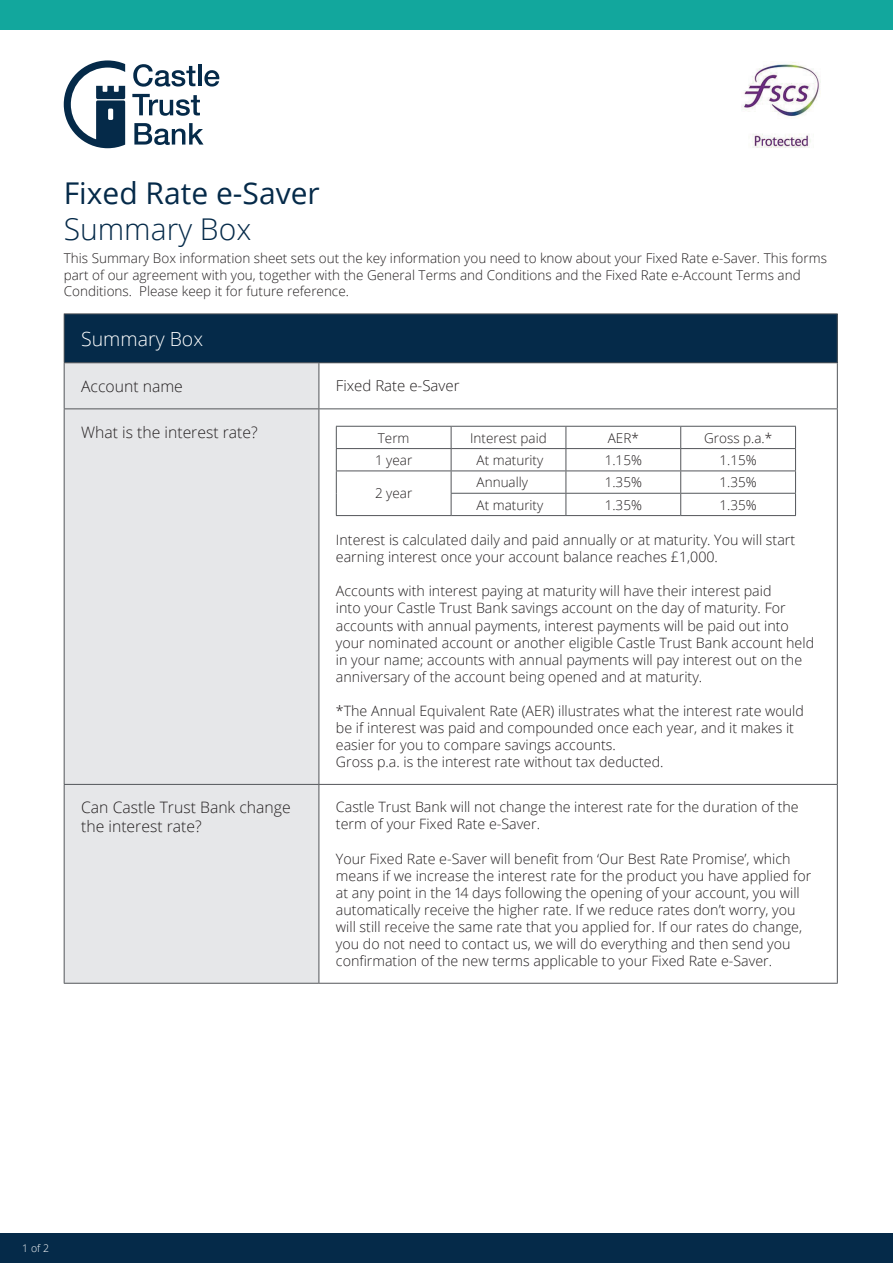
<style>
.page{position:relative;width:893px;height:1263px;background:#fff}
.page>*{position:absolute;margin:0;border:0;box-sizing:border-box;transform-origin:0 0}
.ParaStyle01-Leading{font:30px "Open Sans";color:#052a49}
.ParaStyle01-Leading-2{font:300 30px "Open Sans";color:#052a49}
.t1{font:300 19.5px "Open Sans";color:#fff}
.t2{font:300 15.75px/18.9px "Open Sans";color:#231f20}
.t3{font:300 15px "Open Sans";color:#231f20}
.t4{font:300 14.25px/17.1px "Open Sans";color:#231f20}
.t5{font:300 13.5px/16.2px "Open Sans";color:#231f20}
.t6{font:300 10.5px "Open Sans";color:#fff}
</style>
<div class="page">
<div style="left:0;top:0;width:893px;height:30px;background:#12a79d"></div>
<div style="left:0;top:1233px;width:893px;height:30px;background:#052a49"></div>
<svg style="left:64px;top:61px;width:61px;height:87px"></svg>
<svg style="left:133px;top:64px;width:62px;height:23px"></svg>
<hr style="left:198px;top:65px;width:3px;height:21px;background:#052a49">
<svg style="left:204px;top:70px;width:15px;height:17px"></svg>
<svg style="left:132px;top:94px;width:68px;height:22px"></svg>
<svg style="left:134px;top:123px;width:70px;height:22px"></svg>
<div style="left:64px;top:314px;width:773px;height:49px;background:#052a49"></div>
<div style="left:65px;top:363px;width:254px;height:620px;background:#e6e7e9"></div>
<hr style="left:64px;top:313px;width:255px;height:1px;background:#53565a">
<hr style="left:64px;top:314px;width:1px;height:48px;background:#53565a">
<hr style="left:319px;top:313px;width:519px;height:1px;background:#53565a">
<hr style="left:837px;top:314px;width:1px;height:48px;background:#53565a">
<hr style="left:64px;top:362px;width:255px;height:1px;background:#53565a">
<hr style="left:64px;top:363px;width:1px;height:45px;background:#53565a">
<hr style="left:319px;top:362px;width:519px;height:1px;background:#53565a">
<hr style="left:319px;top:363px;width:1px;height:45px;background:#53565a">
<hr style="left:837px;top:363px;width:1px;height:45px;background:#53565a">
<hr style="left:64px;top:408px;width:255px;height:1px;background:#53565a">
<hr style="left:64px;top:409px;width:1px;height:375px;background:#53565a">
<hr style="left:319px;top:408px;width:519px;height:1px;background:#53565a">
<hr style="left:319px;top:409px;width:1px;height:375px;background:#53565a">
<hr style="left:837px;top:409px;width:1px;height:375px;background:#53565a">
<hr style="left:64px;top:784px;width:255px;height:1px;background:#53565a">
<hr style="left:64px;top:785px;width:1px;height:198px;background:#53565a">
<hr style="left:319px;top:784px;width:519px;height:1px;background:#53565a">
<hr style="left:319px;top:785px;width:1px;height:198px;background:#53565a">
<hr style="left:837px;top:785px;width:1px;height:198px;background:#53565a">
<hr style="left:64px;top:983px;width:255px;height:1px;background:#53565a">
<hr style="left:319px;top:983px;width:519px;height:1px;background:#53565a">
<hr style="left:336px;top:426px;width:115px;height:1px;background:#53565a">
<hr style="left:451px;top:426px;width:115px;height:1px;background:#53565a">
<hr style="left:566px;top:426px;width:115px;height:1px;background:#53565a">
<hr style="left:681px;top:426px;width:115px;height:1px;background:#53565a">
<hr style="left:336px;top:448px;width:115px;height:1px;background:#53565a">
<hr style="left:451px;top:448px;width:115px;height:1px;background:#53565a">
<hr style="left:566px;top:448px;width:115px;height:1px;background:#53565a">
<hr style="left:681px;top:448px;width:115px;height:1px;background:#53565a">
<hr style="left:336px;top:470px;width:115px;height:1px;background:#53565a">
<hr style="left:451px;top:470px;width:115px;height:1px;background:#53565a">
<hr style="left:566px;top:470px;width:115px;height:1px;background:#53565a">
<hr style="left:681px;top:470px;width:115px;height:1px;background:#53565a">
<svg style="left:336px;top:427px;width:1px;height:88px"></svg>
<hr style="left:451px;top:493px;width:115px;height:1px;background:#53565a">
<svg style="left:451px;top:427px;width:1px;height:88px"></svg>
<hr style="left:566px;top:493px;width:115px;height:1px;background:#53565a">
<svg style="left:566px;top:427px;width:1px;height:88px"></svg>
<hr style="left:681px;top:493px;width:115px;height:1px;background:#53565a">
<svg style="left:680px;top:427px;width:1px;height:88px"></svg>
<svg style="left:795px;top:427px;width:1px;height:88px"></svg>
<hr style="left:336px;top:515px;width:115px;height:1px;background:#53565a">
<hr style="left:451px;top:515px;width:115px;height:1px;background:#53565a">
<hr style="left:566px;top:515px;width:115px;height:1px;background:#53565a">
<hr style="left:681px;top:515px;width:115px;height:1px;background:#53565a">
<img style="left:741px;top:62px;width:80px;height:86px">
<p class="ParaStyle01-Leading" style="left:64px;top:172px;width:257px">Fixed Rate e-Saver</p>
<p class="ParaStyle01-Leading-2" style="left:64px;top:208px;width:189px">Summary Box</p>
<p class="t5" style="left:64px;top:250px;width:765px">This Summary Box information sheet sets out the key information you need to know about your Fixed Rate e-Saver. This forms part of our agreement with you, together with the General Terms and Conditions and the Fixed Rate e-Account Terms and<br>Conditions. Please keep it for future reference.</p>
<p class="t1" style="left:81px;top:325px;width:123px">Summary Box</p>
<p class="t2" style="left:81px;top:376px;width:103px">Account name</p>
<p class="t3" style="left:336px;top:376px;width:125px">Fixed Rate e-Saver</p>
<p class="t2" style="left:81px;top:422px;width:178px">What is the interest rate?</p>
<p class="t5" style="left:378px;top:429px;width:33px">Term</p>
<p class="t5" style="left:470px;top:429px;width:78px">Interest paid</p>
<p class="t5" style="left:608px;top:429px;width:33px">AER*</p>
<p class="t5" style="left:704px;top:429px;width:70px">Gross p.a.*</p>
<p class="t5" style="left:375px;top:452px;width:39px">1 year</p>
<p class="t5" style="left:477px;top:452px;width:68px">At maturity</p>
<p class="t5" style="left:605px;top:452px;width:39px">1.15%</p>
<p class="t5" style="left:719px;top:452px;width:39px">1.15%</p>
<p class="t5" style="left:375px;top:485px;width:39px">2 year</p>
<p class="t5" style="left:477px;top:474px;width:53px">Annually</p>
<p class="t5" style="left:605px;top:474px;width:39px">1.35%</p>
<p class="t5" style="left:719px;top:474px;width:39px">1.35%</p>
<p class="t5" style="left:477px;top:496px;width:68px">At maturity</p>
<p class="t5" style="left:605px;top:496px;width:39px">1.35%</p>
<p class="t5" style="left:719px;top:496px;width:39px">1.35%</p>
<p class="t4" style="left:336px;top:531px;width:461px">Interest is calculated daily and paid annually or at maturity. You will start earning interest once your account balance reaches £1,000.</p>
<p class="t4" style="left:336px;top:582px;width:480px">Accounts with interest paying at maturity will have their interest paid<br>into your Castle Trust Bank savings account on the day of maturity. For accounts with annual payments, interest payments will be paid out into your nominated account or another eligible Castle Trust Bank account held in your name; accounts with annual payments will pay interest out on the anniversary of the account being opened and at maturity.</p>
<p class="t4" style="left:336px;top:702px;width:469px">*The Annual Equivalent Rate (AER) illustrates what the interest rate would be if interest was paid and compounded once each year, and it makes it easier for you to compare savings accounts.</p>
<p class="t4" style="left:336px;top:753px;width:329px">Gross p.a. is the interest rate without tax deducted.</p>
<p class="t2" style="left:81px;top:798px;width:211px">Can Castle Trust Bank change the interest rate?</p>
<p class="t4" style="left:336px;top:798px;width:464px">Castle Trust Bank will not change the interest rate for the duration of the term of your Fixed Rate e-Saver.</p>
<p class="t4" style="left:336px;top:849px;width:477px">Your Fixed Rate e-Saver will benefit from ‘Our Best Rate Promise’, which means if we increase the interest rate for the product you have applied for at any point in the 14 days following the opening of your account, you will automatically receive the higher rate. If we reduce rates don’t worry, you will still receive the same rate that you applied for. If our rates do change, you do not need to contact us, we will do everything and then send you confirmation of the new terms applicable to your Fixed Rate e-Saver.</p>
<p class="t6" style="left:22px;top:1241px;width:28px">1 of 2</p>
</div>
